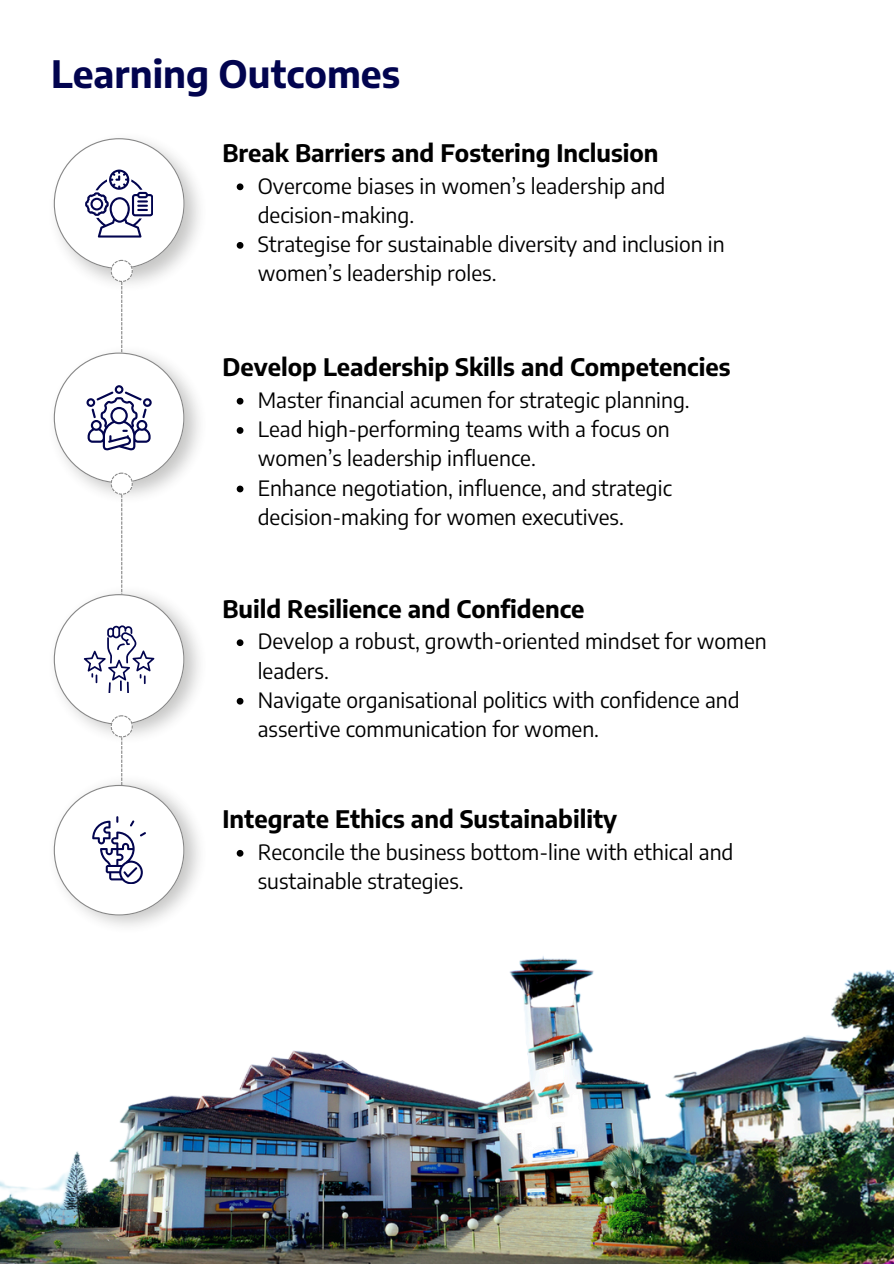
<style>
.page{position:relative;width:894px;height:1264px;background:#fff}
.page>*{position:absolute;margin:0;border:0;box-sizing:border-box;transform-origin:0 0}
.t1{font:700 37.5px "Encode Sans";color:#02044f}
.t2{font:700 24px "Encode Sans";color:#000}
.t3{font:21px/29.2px "Encode Sans";color:#000}
</style>
<div class="page">
<img style="left:53px;top:168px;width:147px;height:88px">
<img style="left:53px;top:381px;width:147px;height:87px">
<img style="left:53px;top:621px;width:147px;height:87px">
<img style="left:0;top:849px;width:893px;height:414px">
<img style="left:46px;top:810px;width:163px;height:126px">
<svg style="left:54px;top:138px;width:130px;height:777px"></svg>
<svg style="left:237px;top:183px;width:6px;height:7px"></svg>
<svg style="left:237px;top:242px;width:6px;height:7px"></svg>
<svg style="left:237px;top:398px;width:6px;height:6px"></svg>
<svg style="left:237px;top:427px;width:6px;height:7px"></svg>
<svg style="left:237px;top:485px;width:6px;height:7px"></svg>
<svg style="left:237px;top:639px;width:6px;height:7px"></svg>
<svg style="left:237px;top:698px;width:6px;height:6px"></svg>
<svg style="left:237px;top:850px;width:6px;height:6px"></svg>
<h1 class="t1" style="left:51px;top:49px;width:350px">Learning Outcomes</h1>
<p class="t2" style="left:222px;top:137px;width:437px">Break Barriers and Fostering Inclusion</p>
<p class="t3" style="left:258px;top:170px;width:409px">Overcome biases in women’s leadership and decision-making.</p>
<p class="t3" style="left:258px;top:229px;width:468px">Strategise for sustainable diversity and inclusion in women’s leadership roles.</p>
<p class="t2" style="left:222px;top:351px;width:509px">Develop Leadership Skills and Competencies</p>
<p class="t3" style="left:258px;top:385px;width:433px">Master financial acumen for strategic planning.</p>
<p class="t3" style="left:258px;top:414px;width:413px">Lead high-performing teams with a focus on women’s leadership influence.</p>
<p class="t3" style="left:258px;top:472px;width:415px">Enhance negotiation, influence, and strategic decision-making for women executives.</p>
<p class="t2" style="left:222px;top:593px;width:363px">Build Resilience and Confidence</p>
<p class="t3" style="left:258px;top:626px;width:510px">Develop a robust, growth-oriented mindset for women leaders.</p>
<p class="t3" style="left:258px;top:685px;width:483px">Navigate organisational politics with confidence and assertive communication for women.</p>
<p class="t2" style="left:222px;top:803px;width:396px">Integrate Ethics and Sustainability</p>
<p class="t3" style="left:258px;top:837px;width:477px">Reconcile the business bottom-line with ethical and sustainable strategies.</p>
</div>
